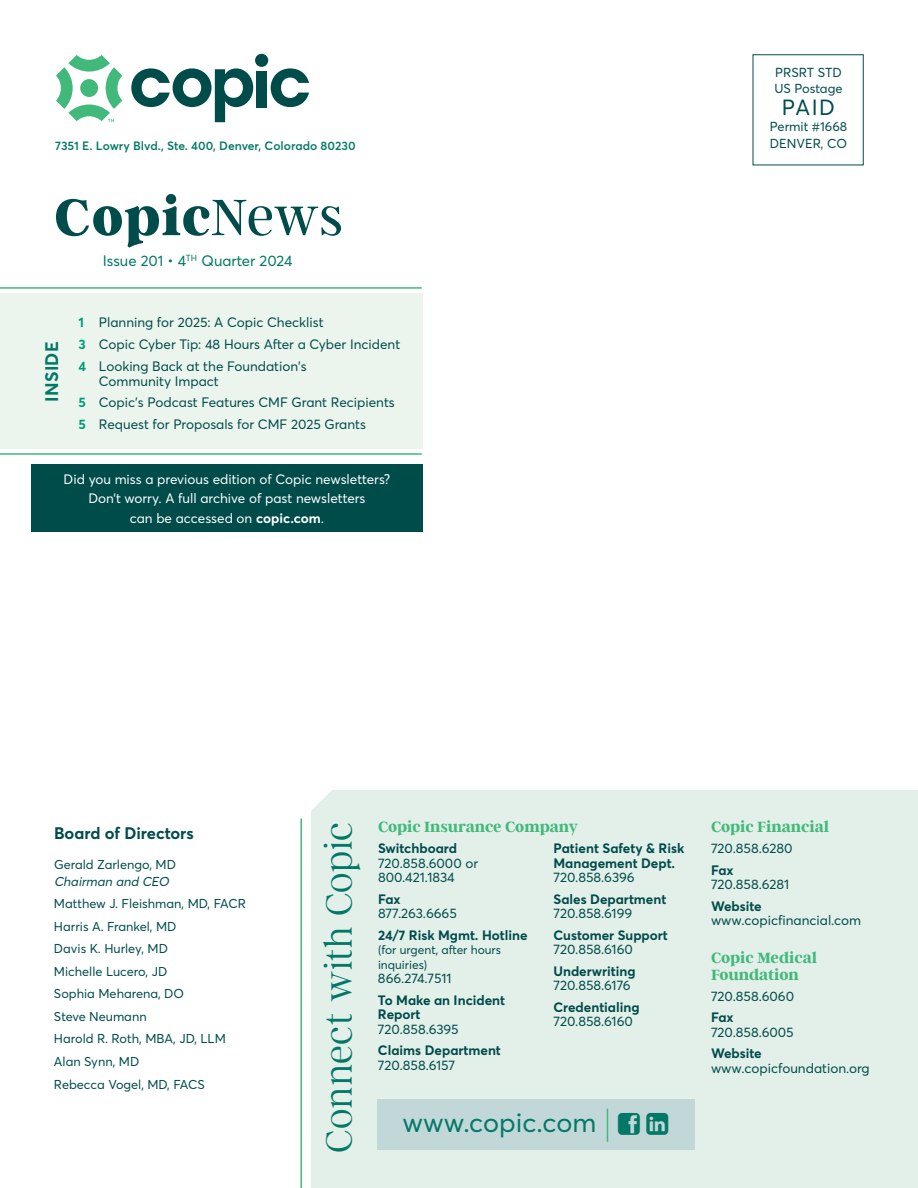
<style>
.page{position:relative;width:918px;height:1188px;background:#fff}
.page>*{position:absolute;margin:0;border:0;box-sizing:border-box;transform-origin:0 0}
.t1{font:800 57px "Argent CF";letter-spacing:.01em;color:#004c4b}
.t2{font:100 40.5px "Argent CF";letter-spacing:.02em;color:#027866}
.t3{font:27px "Averta";color:#027866}
.t4{font:21.75px "Averta";color:#004c4b}
.t5{font:700 18px "Averta";letter-spacing:.02em;color:#027866}
.t6{font:700 16.5px/16.5px "Argent CF";letter-spacing:-.005em;color:#41b97a}
.t7{font:700 16.5px "Averta";color:#004c4b}
.t8{font:15px "Averta";color:#027866}
.t9{font:13.5px/21.8px "Averta";color:#004c4b}
.t10{font:700 13.5px/14.5px "Averta";color:#004c4b}
.t11{font:13.5px/19.5px "Averta";color:#fff;text-align:center}
.t12{font:12.9px/16.4px "Averta";color:#004c4b}
.t13{font:12.75px/22.5px "Averta";color:#004c4b}
.t14{font:italic 12.75px "Averta";color:#004c4b}
.t15{font:600 12px "Averta";color:#027866}
.t16{font:12px/14.7px "Averta";color:#004c4b}
.s1{font-weight:300}
.s2{font-weight:700;color:#009b77}
.s3{font-weight:700}
</style>
<div class="page">
<div style="left:0;top:293px;width:423px;height:156px;background:#ebf5ed"></div>
<hr style="left:0;top:287px;width:422px;height:2px;background:#41b97a">
<hr style="left:0;top:453px;width:422px;height:2px;background:#41b97a">
<div style="left:31px;top:464px;width:392px;height:67px;background:#004c4b"></div>
<svg style="left:131px;top:68px;width:122px;height:54px"></svg>
<div style="left:257px;top:71px;width:10px;height:37px;background:#004c4b"></div>
<div style="left:255px;top:54px;width:13px;height:13px;background:#004c4b;border-radius:50%"></div>
<svg style="left:271px;top:68px;width:38px;height:39px"></svg>
<svg style="left:56px;top:55px;width:66px;height:67px"></svg>
<hr style="left:300px;top:819px;width:2px;height:369px;background:#41b97a">
<div style="left:311px;top:790px;width:607px;height:398px;background:#e3efe9"></div>
<svg style="left:300px;top:790px;width:32px;height:29px"></svg>
<div style="left:377px;top:1100px;width:317px;height:50px;background:#c1d7d8"></div>
<hr style="left:607px;top:1109px;width:1px;height:33px;background:#41b97a">
<p class="t12" style="left:774px;top:64px;width:70px">PRSRT STD<br>US Postage</p>
<h3 class="t4" style="left:782px;top:92px;width:55px">PAID</h3>
<p class="t12" style="left:770px;top:118px;width:79px">Permit #1668</p>
<p class="t15" style="left:55px;top:137px;width:302px">7351 E. Lowry Blvd., Ste. 400, Denver, Colorado 80230</p>
<p class="t12" style="left:770px;top:134px;width:79px">DENVER, CO</p>
<h1 class="t1" style="left:54px;top:186px;width:290px">Copic<span class="s1">News</span></h1>
<p class="t8" style="left:103px;top:250px;width:191px">Issue 201 • 4<sup>TH</sup> Quarter 2024</p>
<h3 class="t5" style="left:39px;top:402px;width:62px;rotate:-90deg">INSIDE</h3>
<p class="t9" style="left:78px;top:311px;width:323px"><span class="s2">1</span> Planning for 2025: A Copic Checklist<br><span class="s2">3</span> Copic Cyber Tip: 48 Hours After a Cyber Incident<br><span class="s2">4</span> Looking Back at the Foundation's</p>
<p class="t9" style="left:78px;top:370px;width:318px;text-indent:20px">Community Impact<br><span class="s2">5</span> Copic's Podcast Features CMF Grant Recipients<br><span class="s2">5</span> Request for Proposals for CMF 2025 Grants</p>
<p class="t11" style="left:64px;top:469px;width:328px">Did you miss a previous edition of Copic newsletters?<br>Don’t worry. A full archive of past newsletters<br>can be accessed on <span class="s3">copic.com</span>.</p>
<p class="t7" style="left:54px;top:822px;width:141px">Board of Directors</p>
<p class="t13" style="left:54px;top:853px;width:123px">Gerald Zarlengo, MD</p>
<p class="t14" style="left:54px;top:872px;width:119px">Chairman and CEO</p>
<p class="t13" style="left:54px;top:892px;width:193px">Matthew J. Fleishman, MD, FACR<br>Harris A. Frankel, MD<br>Davis K. Hurley, MD<br>Michelle Lucero, JD<br>Sophia Meharena, DO<br>Steve Neumann<br>Harold R. Roth, MBA, JD, LLM<br>Alan Synn, MD<br>Rebecca Vogel, MD, FACS</p>
<h2 class="t2" style="left:319px;top:1153px;width:333px;rotate:-90deg">Connect with Copic</h2>
<p class="t6" style="left:378px;top:818px;width:202px">Copic Insurance Company</p>
<p class="t10" style="left:378px;top:840px;width:81px">Switchboard</p>
<p class="t9" style="left:378px;top:855px;width:102px;line-height:14.5px">720.858.6000 or<br>800.421.1834</p>
<p class="t10" style="left:378px;top:891px;width:24px">Fax</p>
<p class="t9" style="left:378px;top:902px;width:80px">877.263.6665</p>
<p class="t10" style="left:378px;top:927px;width:151px">24/7 Risk Mgmt. Hotline</p>
<p class="t16" style="left:378px;top:942px;width:125px">(for urgent, after hours inquiries)</p>
<p class="t9" style="left:378px;top:967px;width:75px">866.274.7511</p>
<p class="t10" style="left:378px;top:992px;width:129px">To Make an Incident<br>Report</p>
<p class="t9" style="left:378px;top:1018px;width:82px">720.858.6395</p>
<p class="t10" style="left:378px;top:1043px;width:124px">Claims Department</p>
<p class="t9" style="left:378px;top:1054px;width:79px">720.858.6157</p>
<p class="t10" style="left:553px;top:840px;width:132px">Patient Safety &amp; Risk<br>Management Dept.</p>
<p class="t9" style="left:553px;top:866px;width:83px">720.858.6396</p>
<p class="t10" style="left:553px;top:891px;width:114px">Sales Department</p>
<p class="t9" style="left:553px;top:902px;width:80px">720.858.6199</p>
<p class="t10" style="left:553px;top:927px;width:116px">Customer Support</p>
<p class="t9" style="left:553px;top:938px;width:81px">720.858.6160</p>
<p class="t10" style="left:553px;top:963px;width:84px">Underwriting</p>
<p class="t9" style="left:553px;top:974px;width:79px">720.858.6176</p>
<p class="t10" style="left:553px;top:999px;width:88px">Credentialing</p>
<p class="t9" style="left:553px;top:1010px;width:81px">720.858.6160</p>
<h3 class="t3" style="left:402px;top:1104px;width:196px">www.copic.com</h3>
<p class="t6" style="left:711px;top:818px;width:120px">Copic Financial</p>
<p class="t9" style="left:711px;top:837px;width:83px">720.858.6280</p>
<p class="t10" style="left:711px;top:862px;width:24px">Fax</p>
<p class="t9" style="left:711px;top:873px;width:80px">720.858.6281</p>
<p class="t10" style="left:711px;top:898px;width:52px">Website</p>
<p class="t9" style="left:711px;top:909px;width:152px">www.copicfinancial.com</p>
<p class="t6" style="left:711px;top:950px;width:108px">Copic Medical<br>Foundation</p>
<p class="t9" style="left:711px;top:985px;width:85px">720.858.6060</p>
<p class="t10" style="left:711px;top:1010px;width:24px">Fax</p>
<p class="t9" style="left:711px;top:1021px;width:84px">720.858.6005</p>
<p class="t10" style="left:711px;top:1046px;width:52px">Website</p>
<p class="t9" style="left:711px;top:1057px;width:160px">www.copicfoundation.org</p>
</div>
